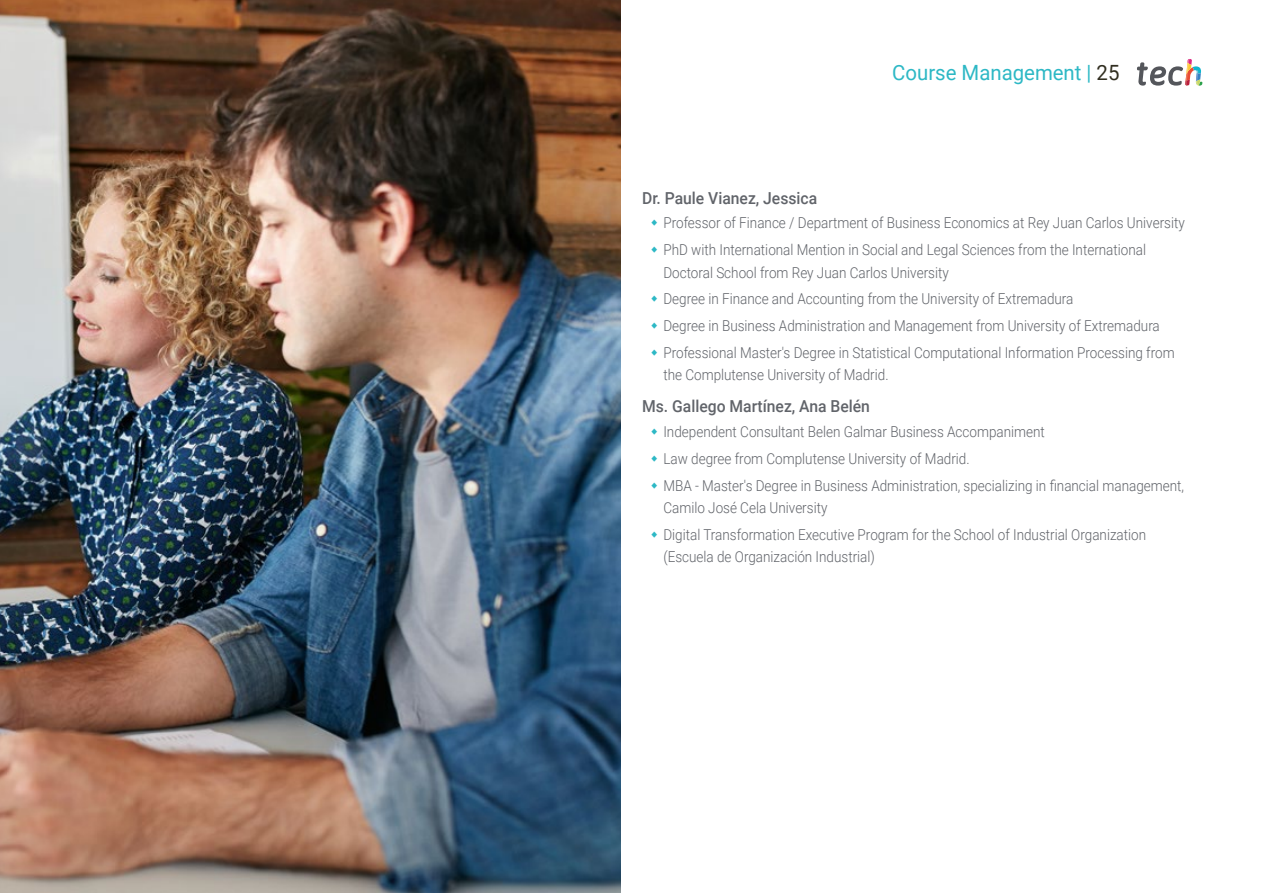
<style>
.page{position:relative;width:1263px;height:893px;background:#fff}
.page>*{position:absolute;margin:0;border:0;box-sizing:border-box;transform-origin:0 0}
.t1{font:21px "Roboto";color:#2db8c5}
.t2{font:500 16.5px "Roboto";color:#61646a;scale:.95 1}
.t3{font:300 15px/26.7px "Roboto";color:#61646a;scale:.9 1}
.s1{color:#312e20}
</style>
<div class="page">
<img style="left:0;top:0;width:621px;height:893px">
<svg style="left:1137px;top:59px;width:65px;height:27px"></svg>
<h1 class="t1" style="left:892px;top:57px;width:229px">Course Management | <span class="s1">25</span></h1>
<p class="t2" style="left:642px;top:186px;width:186px">Dr. Paule Vianez, Jessica</p>
<p class="t3" style="left:663px;top:209px;width:581px">Professor of Finance / Department of Business Economics at Rey Juan Carlos University<br>PhD with International Mention in Social and Legal Sciences from the International</p>
<p class="t3" style="left:663px;top:258px;width:569px">Doctoral School from Rey Juan Carlos University<br>Degree in Finance and Accounting from the University of Extremadura<br>Degree in Business Administration and Management from University of Extremadura Professional Master's Degree in Statistical Computational Information Processing from</p>
<p class="t3" style="left:663px;top:361px;width:252px">the Complutense University of Madrid.</p>
<p class="t2" style="left:642px;top:395px;width:241px">Ms. Gallego Martínez, Ana Belén</p>
<p class="t3" style="left:663px;top:418px;width:580px">Independent Consultant Belen Galmar Business Accompaniment<br>Law degree from Complutense University of Madrid.<br>MBA - Master's Degree in Business Administration, specializing in financial management,</p>
<p class="t3" style="left:663px;top:494px;width:538px">Camilo José Cela University<br>Digital Transformation Executive Program for the School of Industrial Organization</p>
<p class="t3" style="left:663px;top:543px;width:237px">(Escuela de Organización Industrial)</p>
</div>
